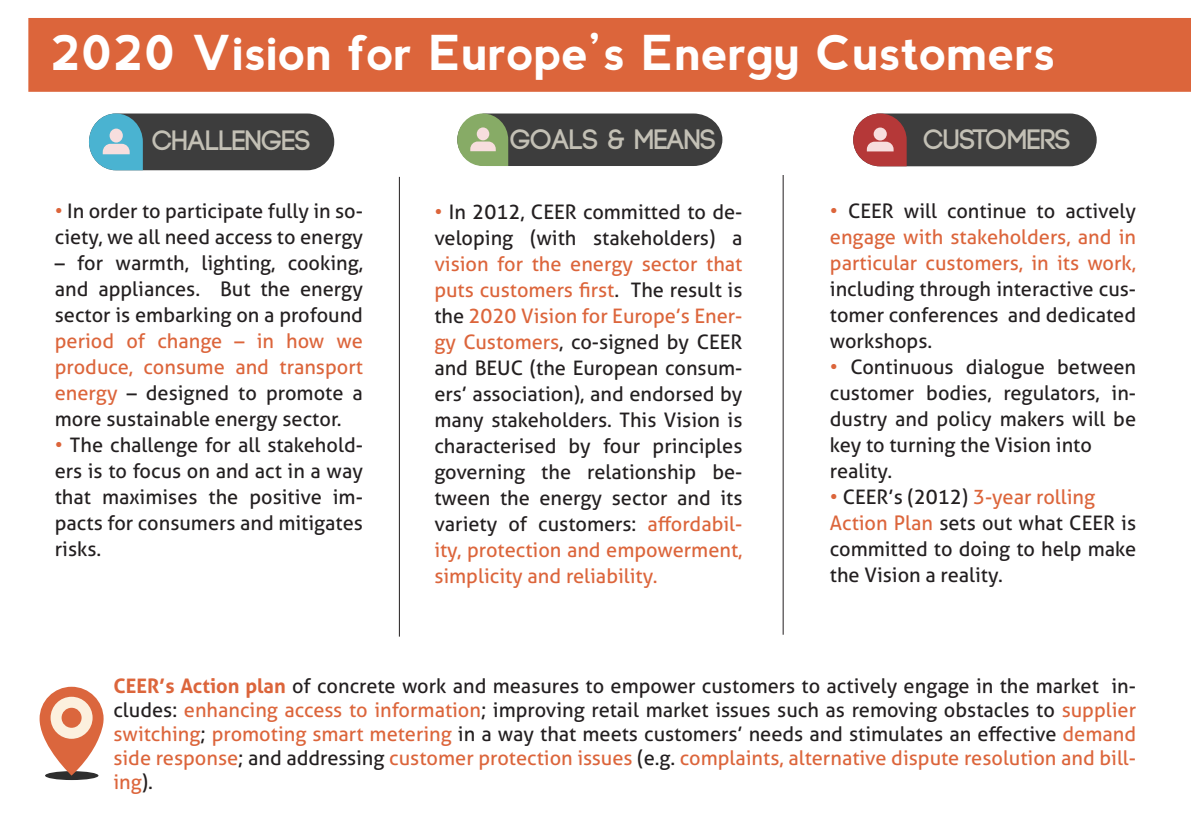
<style>
.page{position:relative;width:1191px;height:840px;background:#fff}
.page>*{position:absolute;margin:0;border:0;box-sizing:border-box;transform-origin:0 0}
.t1{font:700 48px "nevis";color:#fff}
.t2{font:700 28px "Code";color:#c3c0b5}
.t3{font:20px/26px "Aller";color:#231f20;text-align:justify}
.t4{font:20px "Aller";color:#dc653b}
.s1{color:#dc653b}
.s2{color:#231f20}
.s3{font-weight:700;color:#dc653b}
</style>
<div class="page">
<div style="left:29px;top:19px;width:1161px;height:72px;background:#dc653b"></div>
<div style="left:28px;top:18px;width:1163px;height:74px;border:2px solid #dc653b"></div>
<hr style="left:782px;top:175px;width:1px;height:459px;background:#231f20">
<hr style="left:399px;top:177px;width:1px;height:459px;background:#231f20">
<div style="left:45px;top:770px;width:53px;height:9px;background:#2e2e2e;border-radius:50%"></div>
<svg style="left:40px;top:686px;width:64px;height:89px"></svg>
<div style="left:51px;top:696px;width:42px;height:42px;background:#fcf0de;border-radius:50%"></div>
<div style="left:62px;top:707px;width:20px;height:20px;background:#db663d;border-radius:50%"></div>
<div style="left:89px;top:113px;width:245px;height:57px;background:#3d3d3d;border-radius:28px"></div>
<svg style="left:89px;top:113px;width:54px;height:57px;background:#73b9ce"></svg>
<div style="left:853px;top:113px;width:243px;height:53px;background:#3d3d3d;border-radius:27px"></div>
<svg style="left:853px;top:113px;width:53px;height:53px;background:#bf6464"></svg>
<svg style="left:457px;top:113px;width:265px;height:53px;background:#555a50"></svg>
<p class="t1" style="left:51px;top:26px;width:1006px">2020 Vision for Europe’s Energy Customers</p>
<p class="t2" style="left:152px;top:126px;width:160px">CHALLENGES</p>
<p class="t2" style="left:510px;top:125px;width:207px">GOALS &amp; MEANS</p>
<p class="t2" style="left:923px;top:125px;width:148px">CUSTOMERS</p>
<p class="t3" style="left:55px;top:197px;width:310px"><span class="s1">•</span> In order to participate fully in so&shy;ciety, we all need access to energy</p>
<p class="t3" style="left:55px;top:249px;width:310px">– for warmth, lighting, cooking, and appliances. But the energy sector is embarking on a profound <span class="s1">period of change – in how we produce, consume and transport energy</span> – designed to promote a more sustainable energy sector.</p>
<p class="t3" style="left:55px;top:431px;width:310px"><span class="s1">•</span> The challenge for all stakehold&shy;ers is to focus on and act in a way that maximises the positive im&shy;pacts for consumers and mitigates risks.</p>
<p class="t3" style="left:434px;top:198px;width:310px"><span class="s1">•</span> In 2012, CEER committed to de&shy;veloping (with stakeholders) a <span class="s1">vision for the energy sector that puts customers first</span>. The result is the <span class="s1">2020 Vision for Europe’s Ener&shy;gy Customers</span>, co-signed by CEER and BEUC (the European consum&shy;ers’ association), and endorsed by many stakeholders. This Vision is characterised by four principles governing the relationship be&shy;tween the energy sector and its variety of customers: <span class="s1">affordabil&shy;ity, protection and empowerment, simplicity and reliability.</span></p>
<p class="t3" style="left:830px;top:197px;width:308px"><span class="s1">•</span> CEER will continue to actively <span class="s1">engage with stakeholders, and in particular customers, in its work, </span>including through interactive cus&shy;tomer conferences and dedicated workshops.</p>
<p class="t3" style="left:830px;top:353px;width:308px"><span class="s1">•</span> Continuous dialogue between customer bodies, regulators, in&shy;dustry and policy makers will be key to turning the Vision into</p>
<p class="t3" style="left:830px;top:457px;width:64px">reality.</p>
<p class="t4" style="left:830px;top:484px;width:267px">• <span class="s2">CEER’s (2012)</span> 3-year rolling</p>
<p class="t3" style="left:830px;top:509px;width:308px"><span class="s1">Action Plan</span> sets out what CEER is committed to doing to help make the Vision a reality.</p>
<p class="t3" style="left:113px;top:673px;width:1024px;line-height:24px"><span class="s3">CEER’s Action plan</span> of concrete work and measures to empower customers to actively engage in the market in&shy;cludes: <span class="s1">enhancing access to information</span>; improving retail market issues such as removing obstacles to <span class="s1">supplier switching</span>; <span class="s1">promoting smart metering</span> in a way that meets customers’ needs and stimulates an effective <span class="s1">demand side response</span>; and addressing <span class="s1">customer protection issues</span> (e.g. <span class="s1">complaints, alternative dispute resolution and bill&shy;ing</span>).</p>
</div>
